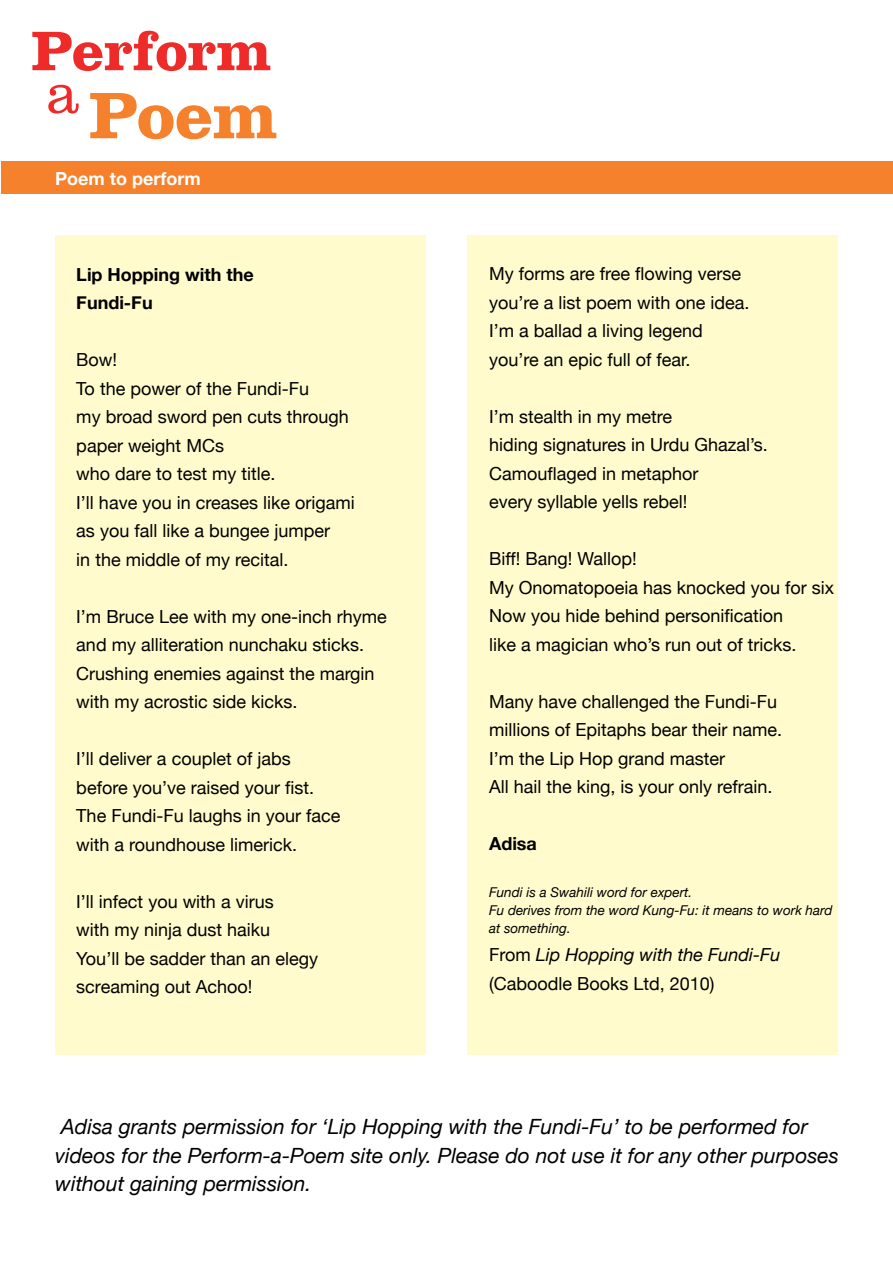
<style>
.page{position:relative;width:893px;height:1263px;background:#fff}
.page>*{position:absolute;margin:0;border:0;box-sizing:border-box;transform-origin:0 0}
.t1{font:italic 21px/28.5px "Helvetica Neue";color:#000}
.t2{font:18px/28.5px "Helvetica Neue";color:#000}
.t3{font:700 18px/28.5px "Helvetica Neue";color:#000}
.t4{font:700 18px "Helvetica Neue";color:#fff}
.t5{font:italic 13.5px/18px "Helvetica Neue";color:#000}
.s1{font-style:italic}
</style>
<div class="page">
<div style="left:55px;top:235px;width:370px;height:819px;background:#fffbcc"></div>
<svg style="left:32px;top:31px;width:238px;height:40px"></svg>
<svg style="left:48px;top:85px;width:31px;height:29px"></svg>
<svg style="left:90px;top:93px;width:186px;height:46px"></svg>
<div style="left:1px;top:162px;width:891px;height:32px;background:#f5812d"></div>
<div style="left:468px;top:235px;width:370px;height:819px;background:#fffbcc"></div>
<p class="t4" style="left:55px;top:167px;width:147px">Poem to perform</p>
<p class="t3" style="left:76px;top:260px;width:179px">Lip Hopping with the<br>Fundi-Fu</p>
<p class="t2" style="left:76px;top:345px;width:280px">Bow!<br>To the power of the Fundi-Fu<br>my broad sword pen cuts through paper weight MCs<br>who dare to test my title.<br>I’ll have you in creases like origami as you fall like a bungee jumper<br>in the middle of my recital.</p>
<p class="t2" style="left:76px;top:602px;width:312px">I’m Bruce Lee with my one-inch rhyme and my alliteration nunchaku sticks.<br>Crushing enemies against the margin with my acrostic side kicks.</p>
<p class="t2" style="left:76px;top:744px;width:266px">I’ll deliver a couplet of jabs before you’ve raised your fist.<br>The Fundi-Fu laughs in your face with a roundhouse limerick.</p>
<p class="t2" style="left:76px;top:887px;width:243px">I’ll infect you with a virus<br>with my ninja dust haiku<br>You’ll be sadder than an elegy screaming out Achoo!</p>
<p class="t2" style="left:489px;top:259px;width:262px">My forms are free flowing verse you’re a list poem with one idea.<br>I’m a ballad a living legend you’re an epic full of fear.</p>
<p class="t2" style="left:489px;top:402px;width:280px">I’m stealth in my metre<br>hiding signatures in Urdu Ghazal’s.<br>Camouflaged in metaphor<br>every syllable yells rebel!</p>
<p class="t2" style="left:489px;top:544px;width:347px">Biff! Bang! Wallop!<br>My Onomatopoeia has knocked you for six Now you hide behind personification<br>like a magician who’s run out of tricks.</p>
<p class="t2" style="left:489px;top:687px;width:295px">Many have challenged the Fundi-Fu millions of Epitaphs bear their name.<br>I’m the Lip Hop grand master<br>All hail the king, is your only refrain.</p>
<p class="t3" style="left:489px;top:829px;width:49px">Adisa</p>
<p class="t5" style="left:489px;top:883px;width:345px">Fundi is a Swahili word for expert.<br>Fu derives from the word Kung-Fu: it means to work hard at something.</p>
<p class="t2" style="left:489px;top:940px;width:293px">From <span class="s1">Lip Hopping with the Fundi-Fu </span>(Caboodle Books Ltd, 2010)</p>
<p class="t1" style="left:55px;top:1112px;width:785px">Adisa grants permission for ‘Lip Hopping with the Fundi-Fu’ to be performed for videos for the Perform-a-Poem site only. Please do not use it for any other purposes without gaining permission.</p>
</div>
